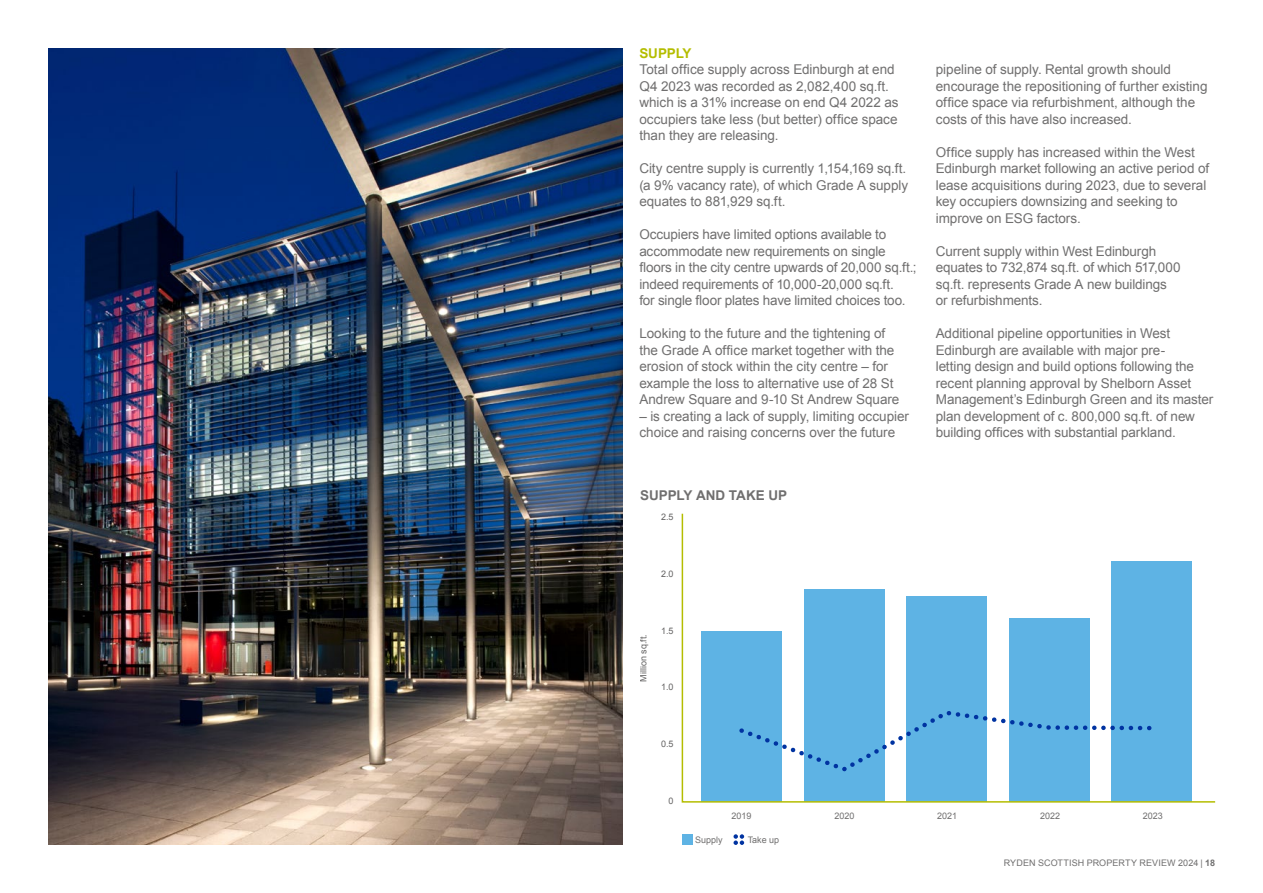
<style>
.page{position:relative;width:1263px;height:893px;background:#fff}
.page>*{position:absolute;margin:0;border:0;box-sizing:border-box;transform-origin:0 0}
.t1{font:13.5px/16.5px "Arial";letter-spacing:-.005em;color:#706f6f}
.t2{font:700 13.5px "Arial";color:#706f6f}
.t3{font:700 13.5px "Arial";letter-spacing:-.015em;color:#b4bd00}
.t4{font:9px "Arial";color:#706f6f}
.t5{font:9px "Arial";color:#646363}
.s1{font-weight:700}
</style>
<div class="page">
<svg style="left:681px;top:514px;width:534px;height:289px"></svg>
<div style="left:682px;top:834px;width:11px;height:11px;background:#5eb3e4"></div>
<svg style="left:733px;top:834px;width:11px;height:11px"></svg>
<img style="left:48px;top:48px;width:575px;height:797px">
<p class="t3" style="left:639px;top:44px;width:54px">SUPPLY</p>
<p class="t1" style="left:639px;top:62px;width:261px">Total office supply across Edinburgh at end Q4 2023 was recorded as 2,082,400 sq.ft. which is a 31% increase on end Q4 2022 as occupiers take less (but better) office space than they are releasing.</p>
<p class="t1" style="left:639px;top:161px;width:270px">City centre supply is currently 1,154,169 sq.ft. (a 9% vacancy rate), of which Grade A supply equates to 881,929 sq.ft.</p>
<p class="t1" style="left:639px;top:226px;width:279px">Occupiers have limited options available to accommodate new requirements on single floors in the city centre upwards of 20,000 sq.ft.; indeed requirements of 10,000-20,000 sq.ft.<br>for single floor plates have limited choices too.</p>
<p class="t1" style="left:639px;top:325px;width:262px">Looking to the future and the tightening of the Grade A office market together with the erosion of stock within the city centre – for example the loss to alternative use of 28 St Andrew Square and 9-10 St Andrew Square</p>
<p class="t1" style="left:639px;top:408px;width:271px">– is creating a lack of supply, limiting occupier choice and raising concerns over the future</p>
<p class="t2" style="left:640px;top:486px;width:148px">SUPPLY AND TAKE UP</p>
<p class="t5" style="left:661px;top:511px;width:14px">2.5</p>
<p class="t5" style="left:661px;top:568px;width:14px">2.0</p>
<p class="t5" style="left:637px;top:681px;width:49px;rotate:-90deg">Million sq.ft.</p>
<p class="t5" style="left:661px;top:624px;width:14px">1.5</p>
<p class="t5" style="left:661px;top:681px;width:14px">1.0</p>
<p class="t5" style="left:661px;top:738px;width:14px">0.5</p>
<p class="t5" style="left:668px;top:795px;width:7px">0</p>
<p class="t1" style="left:936px;top:61px;width:273px">pipeline of supply. Rental growth should encourage the repositioning of further existing office space via refurbishment, although the costs of this have also increased.</p>
<p class="t1" style="left:936px;top:144px;width:275px">Office supply has increased within the West Edinburgh market following an active period of lease acquisitions during 2023, due to several key occupiers downsizing and seeking to improve on ESG factors.</p>
<p class="t1" style="left:936px;top:243px;width:246px">Current supply within West Edinburgh equates to 732,874 sq.ft. of which 517,000 sq.ft. represents Grade A new buildings or refurbishments.</p>
<p class="t1" style="left:936px;top:325px;width:279px">Additional pipeline opportunities in West Edinburgh are available with major pre-<br>letting design and build options following the recent planning approval by Shelborn Asset Management’s Edinburgh Green and its master plan development of c. 800,000 sq.ft. of new building offices with substantial parkland.</p>
<p class="t4" style="left:731px;top:810px;width:22px">2019</p>
<p class="t4" style="left:834px;top:810px;width:22px">2020</p>
<p class="t4" style="left:937px;top:810px;width:22px">2021</p>
<p class="t4" style="left:1040px;top:810px;width:22px">2022</p>
<p class="t4" style="left:1143px;top:810px;width:22px">2023</p>
<p class="t4" style="left:695px;top:834px;width:29px">Supply</p>
<p class="t4" style="left:748px;top:834px;width:33px">Take up</p>
<p class="t4" style="left:1004px;top:856px;width:213px">RYDEN SCOTTISH PROPERTY REVIEW 2024 | <span class="s1">18</span></p>
</div>
